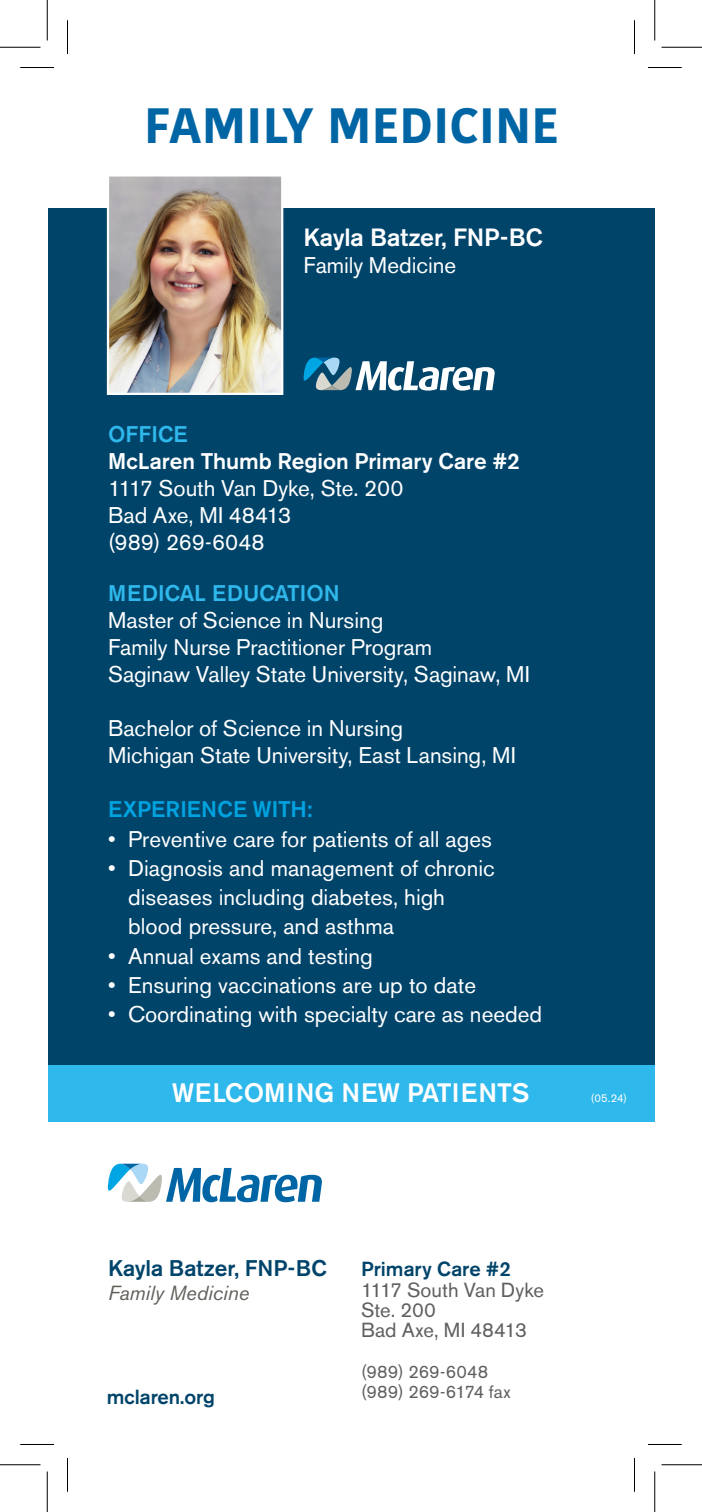
<style>
.page{position:relative;width:702px;height:1512px;background:#fff}
.page>*{position:absolute;margin:0;border:0;box-sizing:border-box;transform-origin:0 0}
.service_line{font:700 49.5px "Kohinoor Devanagari";color:#0065a4}
.t1{font:500 26.55px "Akzidenz Grotesk BE";color:#fff}
.white_text{font:500 24.75px "Akzidenz Grotesk BE";letter-spacing:-.005em;color:#fff}
.white_text-2{font:22.5px/29.2px "Akzidenz Grotesk BE";color:#fff}
.white_text-3{font:500 22.5px "Akzidenz Grotesk BE";letter-spacing:-.005em;color:#fff}
.sub_head{font:500 22.5px "Akzidenz Grotesk BE";color:#2fb8eb}
.white_text-4{font:500 22.5px "Akzidenz Grotesk BE";color:#00446a}
.white_text-5{font:500 22.5px "Akzidenz Grotesk BE";letter-spacing:.005em;color:#00a3df}
.white_text-6{font:20.25px "Akzidenz Grotesk BE";color:#5f5f62}
.white_text-7{font:500 20.25px "Akzidenz Grotesk BE";color:#00446a}
.gray_text{font:italic 20.25px "Akzidenz Grotesk BE";color:#61605b}
.gray_text-2{font:18px "Akzidenz Grotesk BE";letter-spacing:.005em;color:#5f5f62}
.BODY_TEXT{font:11.25px "Akzidenz Grotesk BE";color:#fff}
</style>
<div class="page">
<div style="left:48px;top:208px;width:607px;height:857px;background:#00446a"></div>
<img style="left:110px;top:177px;width:170px;height:215px">
<div style="left:107px;top:174px;width:176px;height:221px;border:2px solid #fff"></div>
<svg style="left:108px;top:1164px;width:214px;height:38px"></svg>
<svg style="left:304px;top:358px;width:191px;height:33px"></svg>
<div style="left:48px;top:1065px;width:607px;height:57px;background:#2fb8eb"></div>
<hr style="left:20px;top:67px;width:34px;height:1px;background:#000">
<hr style="left:648px;top:67px;width:34px;height:1px;background:#000">
<hr style="left:20px;top:1444px;width:34px;height:1px;background:#000">
<hr style="left:648px;top:1444px;width:34px;height:1px;background:#000">
<hr style="left:67px;top:20px;width:1px;height:34px;background:#000">
<hr style="left:67px;top:1458px;width:1px;height:34px;background:#000">
<hr style="left:634px;top:20px;width:1px;height:34px;background:#000">
<hr style="left:634px;top:1458px;width:1px;height:34px;background:#000">
<hr style="left:0;top:47px;width:40px;height:1px;background:#000">
<hr style="left:662px;top:47px;width:40px;height:1px;background:#000">
<hr style="left:0;top:1464px;width:40px;height:1px;background:#000">
<hr style="left:662px;top:1464px;width:40px;height:1px;background:#000">
<hr style="left:47px;top:0;width:1px;height:40px;background:#000">
<hr style="left:47px;top:1472px;width:1px;height:40px;background:#000">
<hr style="left:654px;top:0;width:1px;height:40px;background:#000">
<hr style="left:654px;top:1472px;width:1px;height:40px;background:#000">
<p class="service_line" style="left:144px;top:82px;width:417px">FAMILY MEDICINE</p>
<p class="white_text" style="left:304px;top:222px;width:241px">Kayla Batzer, FNP-BC</p>
<p class="white_text-2" style="left:304px;top:251px;width:154px">Family Medicine</p>
<p class="sub_head" style="left:108px;top:420px;width:81px">OFFICE</p>
<p class="white_text-3" style="left:108px;top:447px;width:413px">McLaren Thumb Region Primary Care #2</p>
<p class="white_text-2" style="left:108px;top:473px;width:297px">1117 South Van Dyke, Ste. 200</p>
<p class="white_text-2" style="left:108px;top:500px;width:185px">Bad Axe, MI 48413</p>
<p class="white_text-2" style="left:108px;top:527px;width:158px">(989) 269-6048</p>
<p class="sub_head" style="left:108px;top:580px;width:233px">MEDICAL EDUCATION</p>
<p class="white_text-2" style="left:108px;top:606px;width:277px">Master of Science in Nursing</p>
<p class="white_text-2" style="left:108px;top:633px;width:326px">Family Nurse Practitioner Program</p>
<p class="white_text-2" style="left:108px;top:660px;width:423px">Saginaw Valley State University, Saginaw, MI</p>
<p class="white_text-2" style="left:108px;top:714px;width:297px">Bachelor of Science in Nursing</p>
<p class="white_text-2" style="left:108px;top:741px;width:409px">Michigan State University, East Lansing, MI</p>
<p class="white_text-5" style="left:108px;top:796px;width:206px">EXPERIENCE WITH:</p>
<p class="white_text-2" style="left:108px;top:824px;width:386px">• Preventive care for patients of all ages</p>
<p class="white_text-2" style="left:128px;top:853px;width:368px;text-indent:-20px">• Diagnosis and management of chronic diseases including diabetes, high blood pressure, and asthma</p>
<p class="white_text-2" style="left:108px;top:941px;width:266px">• Annual exams and testing</p>
<p class="white_text-2" style="left:108px;top:970px;width:370px">• Ensuring vaccinations are up to date</p>
<p class="white_text-2" style="left:108px;top:1000px;width:436px">• Coordinating with specialty care as needed</p>
<p class="t1" style="left:172px;top:1076px;width:359px">WELCOMING NEW PATIENTS</p>
<p class="BODY_TEXT" style="left:591px;top:1092px;width:38px">(05.24)</p>
<p class="white_text-4" style="left:108px;top:1254px;width:220px">Kayla Batzer, FNP-BC</p>
<p class="gray_text" style="left:108px;top:1281px;width:143px">Family Medicine</p>
<p class="white_text-7" style="left:107px;top:1384px;width:109px">mclaren.org</p>
<p class="white_text-7" style="left:361px;top:1257px;width:151px">Primary Care #2</p>
<p class="white_text-6" style="left:361px;top:1277px;width:184px">1117 South Van Dyke</p>
<p class="white_text-6" style="left:361px;top:1298px;width:76px">Ste. 200</p>
<p class="white_text-6" style="left:361px;top:1318px;width:167px">Bad Axe, MI 48413</p>
<p class="gray_text-2" style="left:361px;top:1361px;width:129px">(989) 269-6048</p>
<p class="gray_text-2" style="left:361px;top:1381px;width:151px">(989) 269-6174 fax</p>
</div>
